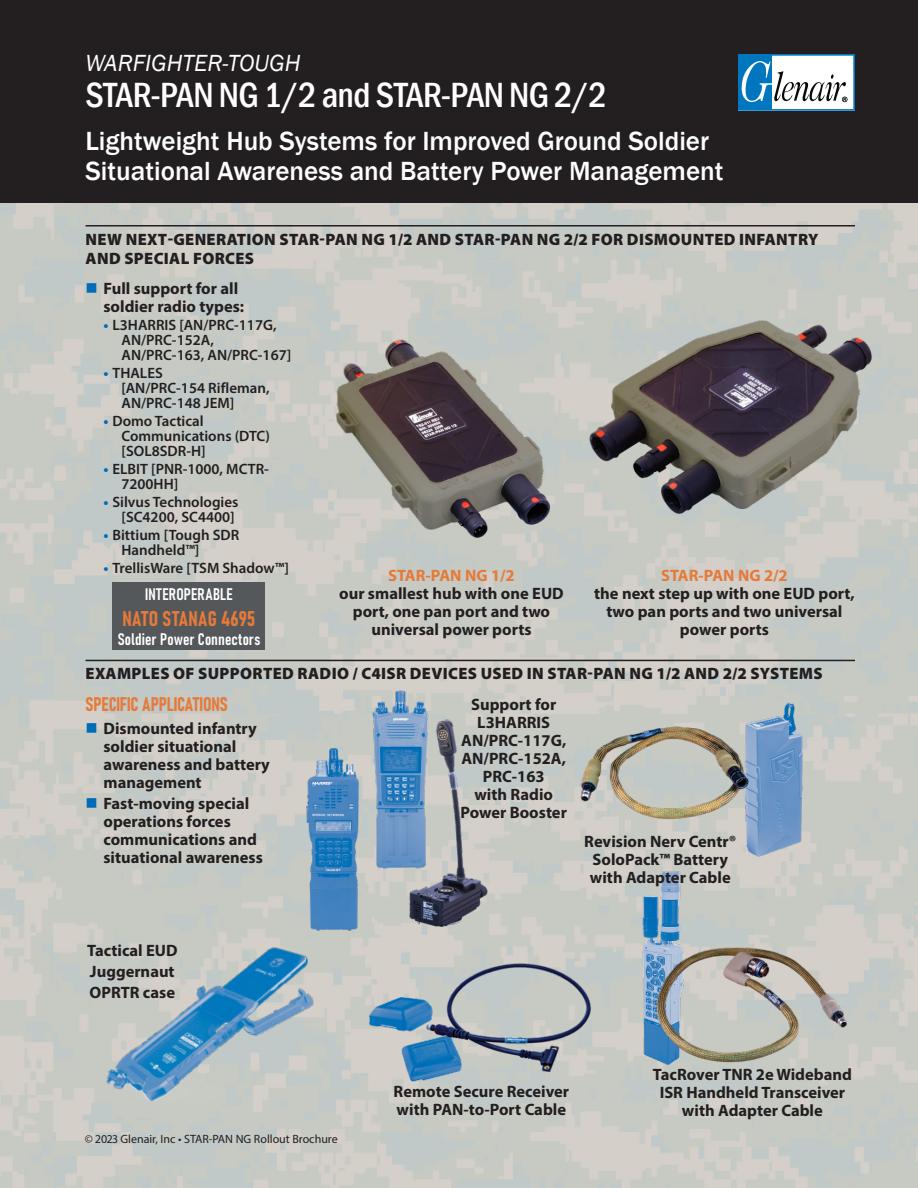
<style>
.page{position:relative;width:918px;height:1188px;background:#fff}
.page>*{position:absolute;margin:0;border:0;box-sizing:border-box;transform-origin:0 0}
.splash_gray_h_lg{font:500 condensed 36px "Franklin Gothic";letter-spacing:-.02em;color:#fff}
.gray_h_prod{font:500 27px/30px "Franklin Gothic";color:#fff}
.splash_gray_h_sm_i{font:italic 24px "Franklin Gothic";color:#fff}
.sp_qc_body_txt_k{font:21px "Bahnschrift";letter-spacing:.015em;color:#e57a3a}
.HUB_hb{font:19.5px "Bahnschrift";letter-spacing:-.005em;color:#e57a3a}
.image_label{font:700 16.5px/18px "Myriad Pro";color:#231f20}
.head_w__ra{font:900 16.5px/19.5px "Myriad Pro";letter-spacing:.02em;color:#231f20}
.sp_qc_body_txt_k-2{font:16.5px "Bahnschrift";letter-spacing:.005em;color:#fff}
.t1{font:600 15px/15px "Myriad Pro";color:#231f20}
.t2{font:12px "Myriad Pro";color:#231f20}
.s1{font-weight:700;color:#006bb6}
.s2{color:#e57a3a}
</style>
<div class="page">
<img style="left:0;top:202px;width:918px;height:986px">
<div style="left:0;top:0;width:918px;height:202px;background:#231f20"></div>
<svg style="left:738px;top:54px;width:117px;height:57px;background:#9fc3d9"></svg>
<img style="left:628px;top:868px;width:69px;height:200px">
<img style="left:368px;top:685px;width:65px;height:189px">
<img style="left:0;top:202px;width:1px;height:392px">
<img style="left:650px;top:937px;width:205px;height:131px">
<img style="left:300px;top:747px;width:68px;height:185px">
<img style="left:735px;top:697px;width:74px;height:166px">
<img style="left:574px;top:714px;width:178px;height:119px">
<img style="left:85px;top:880px;width:263px;height:263px">
<hr style="left:86px;top:660px;width:769px;height:1px;background:#231f20">
<hr style="left:86px;top:225px;width:769px;height:1px;background:#231f20">
<img style="left:328px;top:330px;width:234px;height:215px">
<img style="left:582px;top:313px;width:294px;height:205px">
<div style="left:112px;top:583px;width:154px;height:67px;background:#54585a"></div>
<img style="left:402px;top:714px;width:91px;height:226px">
<img style="left:366px;top:991px;width:98px;height:94px">
<img style="left:423px;top:961px;width:171px;height:114px">
<svg style="left:87px;top:723px;width:27px;height:12px"></svg>
<svg style="left:87px;top:798px;width:27px;height:12px"></svg>
<svg style="left:87px;top:283px;width:9px;height:10px"></svg>
<p class="splash_gray_h_sm_i" style="left:86px;top:48px;width:217px">WARFIGHTER-TOUGH</p>
<p class="splash_gray_h_lg" style="left:86px;top:71px;width:523px">STAR-PAN NG 1/2 and STAR-PAN NG 2/2</p>
<p class="gray_h_prod" style="left:86px;top:127px;width:640px">Lightweight Hub Systems for Improved Ground Soldier<br>Situational Awareness and Battery Power Management</p>
<p class="head_w__ra" style="left:86px;top:229px;width:734px">NEW NEXT-GENERATION STAR-PAN NG 1/2 AND STAR-PAN NG 2/2 FOR DISMOUNTED INFANTRY<br>AND SPECIAL FORCES</p>
<p class="image_label" style="left:104px;top:279px;width:142px">Full support for all soldier radio types:</p>
<p class="t1" style="left:122px;top:317px;width:171px;text-indent:-18px"><span class="s1">•</span> L3HARRIS [AN/PRC-117G,<br>AN/PRC-152A,<br>AN/PRC-163, AN/PRC-167]</p>
<p class="t1" style="left:122px;top:365px;width:150px;text-indent:-18px"><span class="s1">•</span> THALES<br>[AN/PRC-154 Rifleman,<br>AN/PRC-148 JEM]</p>
<p class="t1" style="left:122px;top:413px;width:150px;text-indent:-18px"><span class="s1">•</span> Domo Tactical<br>Communications (DTC) [SOL8SDR-H]</p>
<p class="t1" style="left:122px;top:461px;width:149px;text-indent:-18px"><span class="s1">•</span> ELBIT [PNR-1000, MCTR-<br>7200HH]</p>
<p class="t1" style="left:104px;top:494px;width:136px;text-align:right"><span class="s1">•</span> Silvus Technologies [SC4200, SC4400]</p>
<p class="t1" style="left:122px;top:527px;width:119px;text-indent:-18px"><span class="s1">•</span> Bittium [Tough SDR<br>Handheld™]</p>
<p class="t1" style="left:104px;top:560px;width:187px"><span class="s1">•</span> TrellisWare [TSM Shadow™]</p>
<p class="sp_qc_body_txt_k-2" style="left:145px;top:582px;width:89px">INTEROPERABLE</p>
<p class="sp_qc_body_txt_k" style="left:123px;top:603px;width:134px">NATO STANAG 4695</p>
<p class="sp_qc_body_txt_k-2" style="left:118px;top:627px;width:144px">Soldier Power Connectors</p>
<p class="image_label" style="left:339px;top:566px;width:226px;text-align:center"><span class="s2">STAR-PAN NG 1/2<br></span>our smallest hub with one EUD port, one pan port and two universal power ports</p>
<p class="image_label" style="left:594px;top:566px;width:262px;text-align:center"><span class="s2">STAR-PAN NG 2/2<br></span>the next step up with one EUD port, two pan ports and two universal power ports</p>
<p class="head_w__ra" style="left:86px;top:664px;width:739px">EXAMPLES OF SUPPORTED RADIO / C4ISR DEVICES USED IN STAR-PAN NG 1/2 AND 2/2 SYSTEMS</p>
<p class="HUB_hb" style="left:86px;top:690px;width:144px">SPECIFIC APPLICATIONS</p>
<p class="image_label" style="left:104px;top:719px;width:168px">Dismounted infantry soldier situational awareness and battery management</p>
<p class="image_label" style="left:104px;top:794px;width:161px">Fast-moving special operations forces communications and situational awareness</p>
<p class="image_label" style="left:87px;top:939px;width:92px;line-height:21px">Tactical EUD<br>Juggernaut<br>OPRTR case</p>
<p class="t2" style="left:85px;top:1132px;width:254px">© 2023 Glenair, Inc • STAR-PAN NG Rollout Brochure</p>
<p class="image_label" style="left:461px;top:695px;width:108px;text-align:center">Support for<br>L3HARRIS<br>AN/PRC-117G,<br>AN/PRC-152A,<br>PRC-163<br>with Radio<br>Power Booster</p>
<p class="image_label" style="left:584px;top:832px;width:154px;text-align:center">Revision Nerv Centr®<br>SoloPack™ Battery with Adapter Cable</p>
<p class="image_label" style="left:394px;top:1082px;width:177px">Remote Secure Receiver with PAN-to-Port Cable</p>
<p class="image_label" style="left:653px;top:1065px;width:200px;text-align:center">TacRover TNR 2e Wideband<br>ISR Handheld Transceiver with Adapter Cable</p>
</div>
